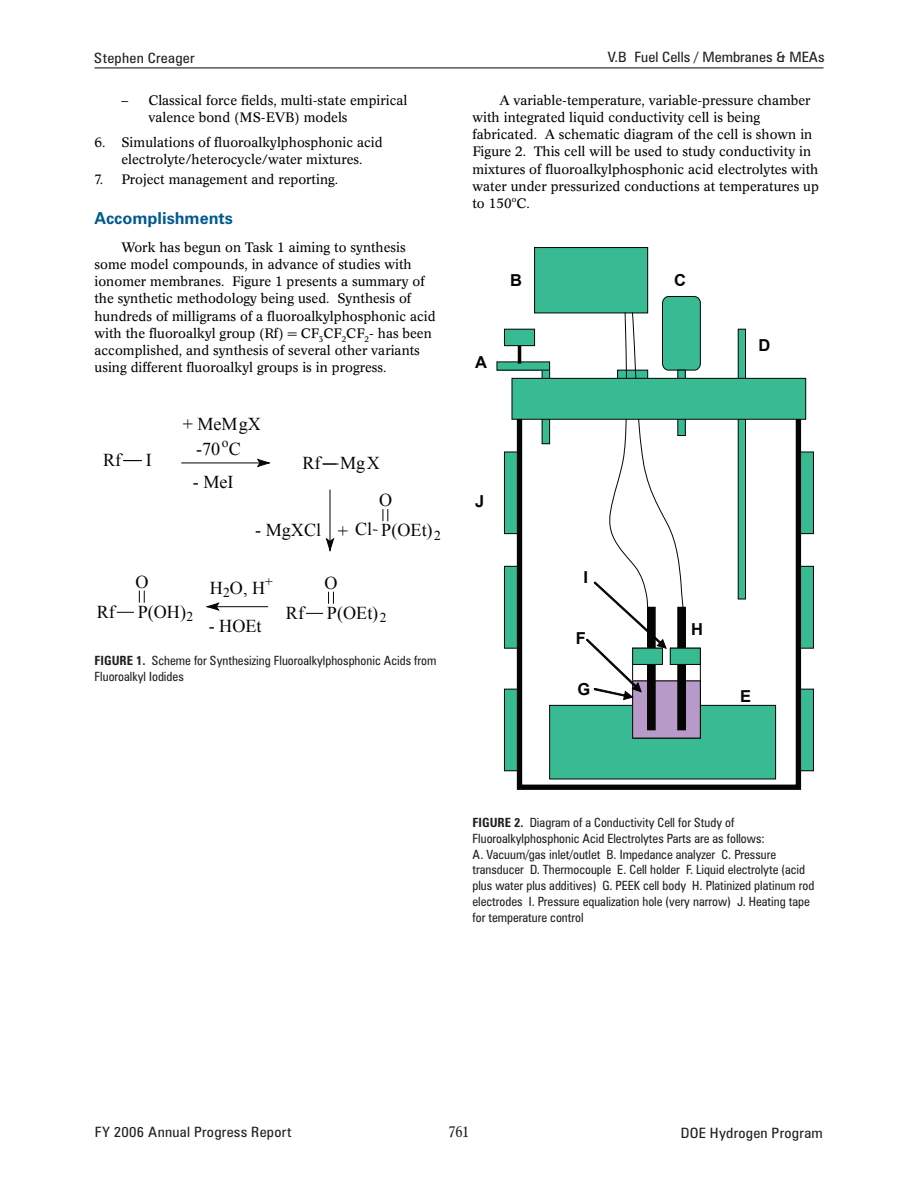
<style>
.page{position:relative;width:918px;height:1188px;background:#fff}
.page>*{position:absolute;margin:0;border:0;box-sizing:border-box;transform-origin:0 0}
.t1{font:18.15px/24.9px "Times New Roman";color:#050504;text-align:center}
._1_RptObjHead{font:700 16.5px "Zurich BT";color:#005990}
.t2{font:700 16.5px "Arial";color:#050504}
.t3{font:condensed 15px "Concorde BE";color:#231f20}
._1_AuthorFormat{font:condensed 14.25px "Zurich BT";letter-spacing:.02em;color:#231f20;scale:1.08 1}
._1_Body_text{font:13.5px/17.2px "Concorde BE";color:#000}
._1_Bulleted_ABC{font:13.5px/17.2px "Concorde BE";color:#000;text-align:center}
._1_SubBulleted_Last{font:13.5px/17.2px "Concorde BE";color:#000}
.t4{font:13.5px "Zurich BT";color:#000}
._1_FigureTitle{font:condensed 12.75px/15.8px "Zurich BT";color:#231f20}
.s1{font-weight:700}
</style>
<div class="page">
<hr style="left:94px;top:67px;width:730px;height:1px;background:#231f20">
<div style="left:798px;top:452px;width:15px;height:82px;background:#38bb93"></div>
<div style="left:798px;top:452px;width:16px;height:82px;border:1px solid #050504"></div>
<div style="left:798px;top:566px;width:15px;height:82px;background:#38bb93"></div>
<div style="left:798px;top:566px;width:16px;height:83px;border:1px solid #050504"></div>
<div style="left:798px;top:689px;width:15px;height:82px;background:#38bb93"></div>
<div style="left:798px;top:689px;width:16px;height:82px;border:1px solid #050504"></div>
<div style="left:504px;top:452px;width:16px;height:82px;background:#38bb93"></div>
<div style="left:504px;top:452px;width:16px;height:82px;border:1px solid #050504"></div>
<div style="left:504px;top:566px;width:16px;height:82px;background:#38bb93"></div>
<div style="left:504px;top:566px;width:16px;height:83px;border:1px solid #050504"></div>
<div style="left:504px;top:689px;width:16px;height:82px;background:#38bb93"></div>
<div style="left:504px;top:689px;width:16px;height:82px;border:1px solid #050504"></div>
<div style="left:550px;top:705px;width:226px;height:74px;background:#38bb93"></div>
<div style="left:549px;top:705px;width:227px;height:74px;border:1px solid #050504"></div>
<div style="left:633px;top:681px;width:67px;height:57px;background:#b79ac8"></div>
<div style="left:632px;top:681px;width:69px;height:57px;border:1px solid #050504"></div>
<div style="left:517px;top:384px;width:284px;height:406px;border:5px solid #050504"></div>
<div style="left:738px;top:329px;width:8px;height:270px;background:#38bb93"></div>
<div style="left:738px;top:329px;width:8px;height:270px;border:1px solid #050504"></div>
<div style="left:535px;top:248px;width:113px;height:65px;background:#38bb93"></div>
<div style="left:534px;top:247px;width:114px;height:66px;border:1px solid #050504"></div>
<div style="left:542px;top:370px;width:8px;height:74px;background:#38bb93"></div>
<div style="left:542px;top:370px;width:8px;height:74px;border:1px solid #050504"></div>
<div style="left:497px;top:362px;width:53px;height:8px;background:#38bb93"></div>
<hr style="left:518px;top:346px;width:3px;height:16px;background:#050504">
<div style="left:504px;top:329px;width:31px;height:17px;background:#38bb93"></div>
<div style="left:504px;top:329px;width:31px;height:17px;border:1px solid #050504"></div>
<div style="left:648px;top:607px;width:7px;height:123px;background:#050504"></div>
<div style="left:647px;top:607px;width:9px;height:123px;border:1px solid #050504"></div>
<div style="left:678px;top:607px;width:7px;height:123px;background:#050504"></div>
<div style="left:677px;top:607px;width:9px;height:123px;border:1px solid #050504"></div>
<svg style="left:586px;top:296px;width:115px;height:404px"></svg>
<div style="left:512px;top:378px;width:294px;height:41px;background:#38bb93"></div>
<div style="left:512px;top:378px;width:294px;height:42px;border:1px solid #050504"></div>
<svg style="left:124px;top:460px;width:18px;height:1px"></svg>
<hr style="left:182px;top:462px;width:87px;height:1px;background:#050504">
<svg style="left:256px;top:458px;width:14px;height:10px"></svg>
<svg style="left:323px;top:464px;width:15px;height:1px"></svg>
<svg style="left:382px;top:510px;width:6px;height:11px"></svg>
<hr style="left:330px;top:490px;width:1px;height:60px;background:#050504">
<svg style="left:325px;top:537px;width:10px;height:15px"></svg>
<svg style="left:328px;top:592px;width:6px;height:11px"></svg>
<svg style="left:306px;top:613px;width:17px;height:1px"></svg>
<svg style="left:139px;top:591px;width:6px;height:11px"></svg>
<svg style="left:117px;top:612px;width:16px;height:1px"></svg>
<hr style="left:207px;top:606px;width:61px;height:1px;background:#050504">
<svg style="left:206px;top:602px;width:15px;height:9px"></svg>
<p class="_1_AuthorFormat" style="left:94px;top:49px;width:94px">Stephen Creager</p>
<p class="_1_AuthorFormat" style="left:608px;top:49px;width:202px">V.B Fuel Cells / Membranes &amp; MEAs</p>
<p class="_1_SubBulleted_Last" style="left:148px;top:91px;width:261px">Classical force fields, multi-state empirical valence bond (MS-EVB) models</p>
<p class="_1_Bulleted_ABC" style="left:94px;top:134px;width:290px">6. Simulations of fluoroalkylphosphonic acid electrolyte/heterocycle/water mixtures.</p>
<p class="_1_Bulleted_ABC" style="left:94px;top:171px;width:245px">7. Project management and reporting.</p>
<p class="_1_RptObjHead" style="left:94px;top:208px;width:140px">Accomplishments</p>
<p class="_1_Body_text" style="left:94px;top:239px;width:343px;text-indent:27px">Work has begun on Task 1 aiming to synthesis some model compounds, in advance of studies with ionomer membranes. Figure 1 presents a summary of the synthetic methodology being used. Synthesis of hundreds of milligrams of a fluoroalkylphosphonic acid with the fluoroalkyl group (Rf) = CF<sub>3</sub>CF<sub>2</sub>CF<sub>2</sub>- has been accomplished, and synthesis of several other variants using different fluoroalkyl groups is in progress.</p>
<p class="t4" style="left:122px;top:92px;width:8px">–</p>
<p class="_1_Body_text" style="left:473px;top:92px;width:348px;text-indent:27px">A variable-temperature, variable-pressure chamber with integrated liquid conductivity cell is being fabricated. A schematic diagram of the cell is shown in Figure 2. This cell will be used to study conductivity in mixtures of fluoroalkylphosphonic acid electrolytes with water under pressurized conductions at temperatures up to 150<sup>o</sup>C.</p>
<p class="t2" style="left:510px;top:269px;width:13px">B</p>
<p class="t2" style="left:674px;top:269px;width:13px">C</p>
<p class="t2" style="left:758px;top:335px;width:13px">D</p>
<p class="t2" style="left:475px;top:351px;width:13px">A</p>
<p class="t1" style="left:103px;top:447px;width:20px">Rf</p>
<p class="t1" style="left:146px;top:447px;width:8px">I</p>
<p class="t1" style="left:183px;top:412px;width:80px">+ MeMgX -70<sup>o</sup>C</p>
<p class="t1" style="left:193px;top:469px;width:42px">- MeI</p>
<p class="t1" style="left:303px;top:451px;width:79px">Rf MgX</p>
<p class="t1" style="left:379px;top:487px;width:15px">O</p>
<p class="t1" style="left:255px;top:517px;width:119px">- MgXCl + Cl</p>
<p class="t1" style="left:381px;top:517px;width:61px">P(OEt)<sub>2</sub></p>
<p class="t1" style="left:97px;top:599px;width:20px">Rf</p>
<p class="t1" style="left:135px;top:569px;width:15px">O</p>
<p class="t1" style="left:138px;top:599px;width:57px">P(OH)<sub>2</sub></p>
<p class="t1" style="left:210px;top:575px;width:64px">H<sub>2</sub>O, H<sup>+</sup></p>
<p class="t1" style="left:209px;top:613px;width:54px">- HOEt</p>
<p class="t1" style="left:286px;top:600px;width:20px">Rf</p>
<p class="t1" style="left:325px;top:570px;width:15px">O</p>
<p class="t1" style="left:327px;top:600px;width:61px">P(OEt)<sub>2</sub></p>
<p class="_1_FigureTitle" style="left:95px;top:652px;width:343px"><span class="s1">FIGURE 1.</span> Scheme for Synthesizing Fluoroalkylphosphonic Acids from<br>Fluoroalkyl Iodides</p>
<p class="t2" style="left:475px;top:490px;width:11px">J</p>
<p class="t2" style="left:584px;top:567px;width:6px">I</p>
<p class="t2" style="left:576px;top:627px;width:12px">F</p>
<p class="t2" style="left:578px;top:678px;width:14px">G</p>
<p class="t2" style="left:691px;top:618px;width:13px">H</p>
<p class="t2" style="left:740px;top:685px;width:13px">E</p>
<p class="_1_FigureTitle" style="left:472px;top:815px;width:344px"><span class="s1">FIGURE 2.</span> Diagram of a Conductivity Cell for Study of Fluoroalkylphosphonic Acid Electrolytes Parts are as follows:<br>A. Vacuum/gas inlet/outlet B. Impedance analyzer C. Pressure transducer D. Thermocouple E. Cell holder F. Liquid electrolyte (acid plus water plus additives) G. PEEK cell body H. Platinized platinum rod electrodes I. Pressure equalization hole (very narrow) J. Heating tape for temperature control</p>
<p class="_1_AuthorFormat" style="left:95px;top:1124px;width:184px">FY 2006 Annual Progress Report</p>
<p class="t3" style="left:449px;top:1123px;width:22px">761</p>
<p class="_1_AuthorFormat" style="left:681px;top:1124px;width:133px">DOE Hydrogen Program</p>
</div>
